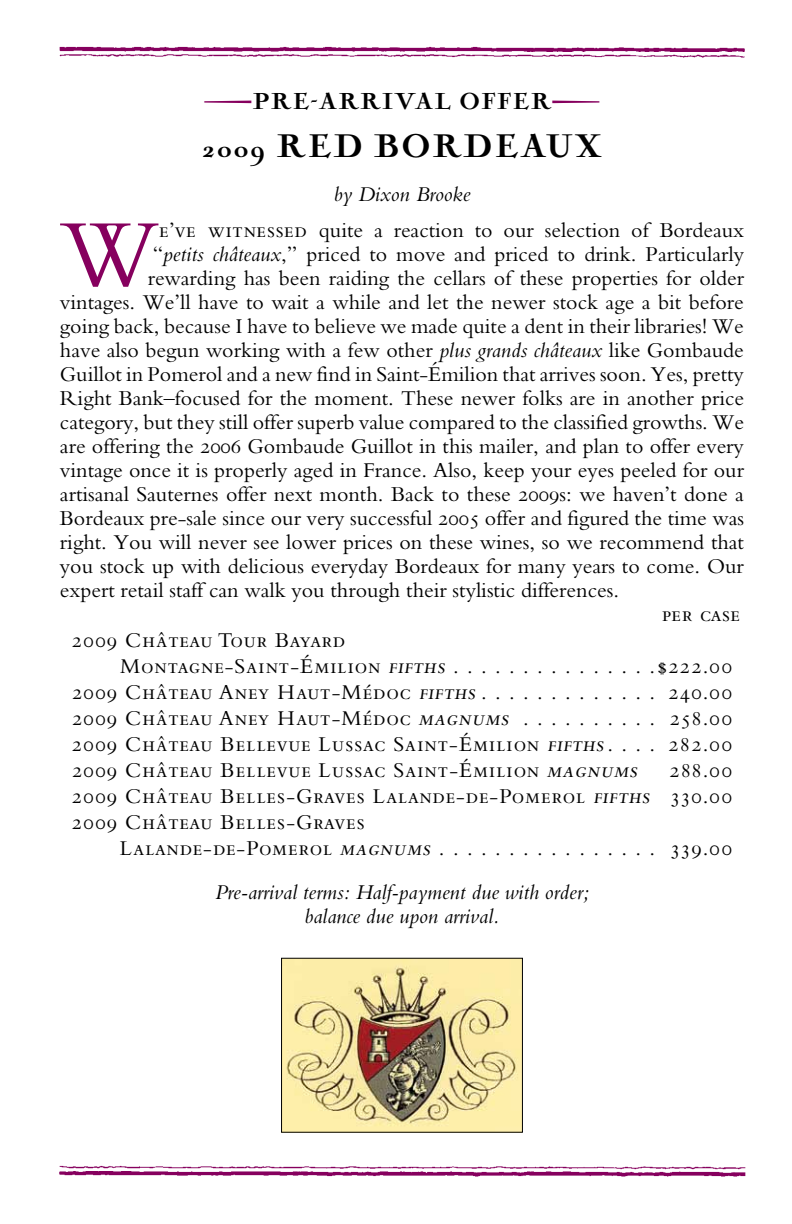
<style>
.page{position:relative;width:792px;height:1224px;background:#fff}
.page>*{position:absolute;margin:0;border:0;box-sizing:border-box;transform-origin:0 0}
.t1{font:99.2px "Bembo Regular TS";color:#86005e}
.t2{font:900 34px "Nicolas Cochin EF";letter-spacing:.055em;color:#000}
.t3{font:900 24px "Nicolas Cochin EF";letter-spacing:.055em;color:#000}
.t4{font:22px "Bembo Regular TS";color:#000}
.t5{font:22px/26px "Bembo SC";letter-spacing:.05em;color:#000;text-align:justify}
.t6{font:22px "Bembo SC";letter-spacing:.03em;color:#000}
.t7{font:22px/24px "Bembo Italic TS";color:#000;text-align:center}
.t8{font:22px "Bembo Italic Os F5 lig WT";color:#000}
.s1{font-family:"Bembo SC"}
.s2{font-family:"Bembo Italic TS"}
.s3{font-family:"Bembo SC Oblique"}
</style>
<div class="page">
<img style="left:59px;top:46px;width:686px;height:11px">
<img style="left:59px;top:1166px;width:687px;height:11px">
<img style="left:283px;top:960px;width:238px;height:170px">
<div style="left:281px;top:958px;width:242px;height:174px;border:1px solid #000"></div>
<p class="t3" style="left:253px;top:88px;width:300px">PRE-ARRIVAL OFFER</p>
<h2 class="t2" style="left:203px;top:128px;width:400px">2009 RED BORDEAUX</h2>
<p class="t8" style="left:334px;top:181px;width:138px">by Dixon Brooke</p>
<h1 class="t1" style="left:60px;top:196px;width:101px">W</h1>
<p class="t4" style="left:159px;top:217px;width:586px"><span class="s1">e’ve witnessed</span> quite a reaction to our selection of Bordeaux</p>
<p class="t4" style="left:153px;top:241px;width:593px">“<span class="s2">petits châteaux</span>,” priced to move and priced to drink. Particularly</p>
<p class="t4" style="left:148px;top:265px;width:598px">rewarding has been raiding the cellars of these properties for older</p>
<p class="t4" style="left:60px;top:289px;width:685px">vintages. We’ll have to wait a while and let the newer stock age a bit before</p>
<p class="t4" style="left:60px;top:313px;width:685px">going back, because I have to believe we made quite a dent in their libraries! We</p>
<p class="t4" style="left:60px;top:337px;width:685px">have also begun working with a few other <span class="s2">plus grands châteaux</span> like Gombaude</p>
<p class="t4" style="left:60px;top:361px;width:685px">Guillot in Pomerol and a new find in Saint-Émilion that arrives soon. Yes, pretty</p>
<p class="t4" style="left:60px;top:385px;width:686px">Right Bank–focused for the moment. These newer folks are in another price</p>
<p class="t4" style="left:60px;top:409px;width:686px">category, but they still offer superb value compared to the classified growths. We</p>
<p class="t4" style="left:60px;top:433px;width:685px">are offering the 2006 Gombaude Guillot in this mailer, and plan to offer every</p>
<p class="t4" style="left:60px;top:457px;width:686px">vintage once it is properly aged in France. Also, keep your eyes peeled for our</p>
<p class="t4" style="left:60px;top:481px;width:685px">artisanal Sauternes offer next month. Back to these 2009s: we haven’t done a</p>
<p class="t4" style="left:60px;top:505px;width:686px">Bordeaux pre-sale since our very successful 2005 offer and figured the time was</p>
<p class="t4" style="left:60px;top:529px;width:686px">right. You will never see lower prices on these wines, so we recommend that</p>
<p class="t4" style="left:60px;top:553px;width:685px">you stock up with delicious everyday Bordeaux for many years to come. Our</p>
<p class="t4" style="left:60px;top:578px;width:561px">expert retail staff can walk you through their stylistic differences.</p>
<p class="t5" style="left:662px;top:602px;width:79px">per case</p>
<p class="t6" style="left:72px;top:628px;width:275px">2009 Château Tour Bayard</p>
<p class="t5" style="left:120px;top:654px;width:613px">Montagne-Saint-Émilion fifths . . . . . . . . . . . . . . .$222.00</p>
<p class="t5" style="left:72px;top:680px;width:661px">2009 Château Aney Haut-Médoc fifths . . . . . . . . . . . . . 240.00</p>
<p class="t5" style="left:72px;top:706px;width:661px">2009 Château Aney Haut-Médoc <span class="s3">magnums</span> . . . . . . . . . . 258.00</p>
<p class="t5" style="left:72px;top:732px;width:662px">2009 Château Bellevue Lussac Saint-Émilion fifths . . . . 282.00</p>
<p class="t5" style="left:72px;top:758px;width:568px">2009 Château Bellevue Lussac Saint-Émilion <span class="s3">magnums</span></p>
<p class="t5" style="left:72px;top:758px;width:662px;text-indent:597px">288.00<br>2009 Château Belles-Graves Lalande-de-Pomerol fifths 330.00<br>2009 Château Belles-Graves</p>
<p class="t6" style="left:120px;top:836px;width:613px">Lalande-de-Pomerol <span class="s3">magnums</span> . . . . . . . . . . . . . . . . 339.00</p>
<p class="t7" style="left:215px;top:880px;width:376px">Pre-arrival terms: Half-payment due with order; balance due upon arrival.</p>
</div>
